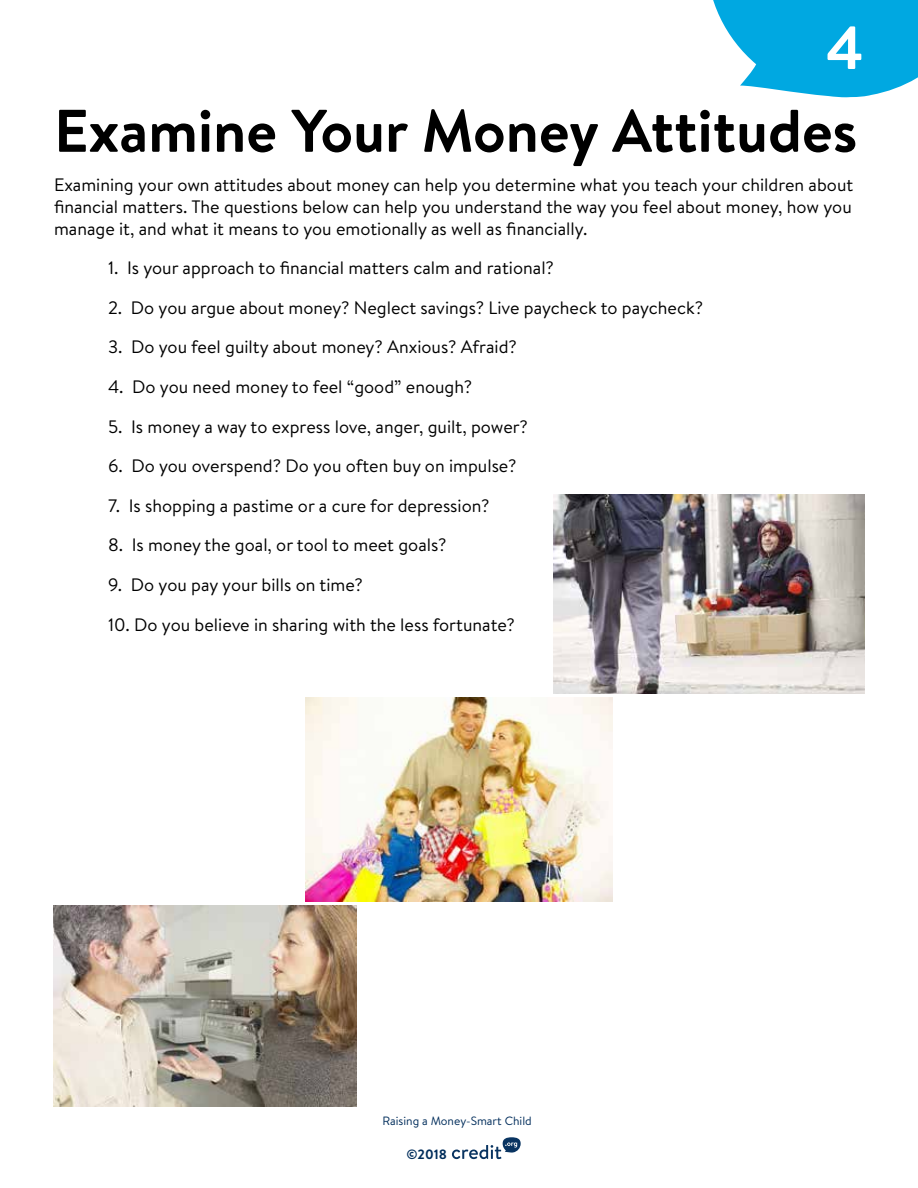
<style>
.page{position:relative;width:918px;height:1188px;background:#fff}
.page>*{position:absolute;margin:0;border:0;box-sizing:border-box;transform-origin:0 0}
.t1{font:700 60px "Brandon Text";color:#000}
.t2{font:700 60px "Brandon Text";color:#fff}
.t3{font:18px/21.6px "Brandon Text";color:#000;text-align:justify}
.t4{font:700 13.5px "Brandon Text";color:#002d5b}
.t5{font:12px "Brandon Text";color:#002d5b}
</style>
<div class="page">
<svg style="left:713px;top:0;width:205px;height:97px"></svg>
<svg style="left:452px;top:1137px;width:69px;height:22px"></svg>
<img style="left:553px;top:494px;width:311px;height:200px">
<img style="left:54px;top:906px;width:302px;height:201px">
<img style="left:306px;top:698px;width:306px;height:204px">
<h1 class="t2" style="left:826px;top:6px;width:40px">4</h1>
<h1 class="t1" style="left:54px;top:89px;width:805px">Examine Your Money Attitudes</h1>
<p class="t3" style="left:54px;top:174px;width:801px">Examining your own attitudes about money can help you determine what you teach your children about financial matters. The questions below can help you understand the way you feel about money, how you manage it, and what it means to you emotionally as well as financially.</p>
<p class="t3" style="left:108px;top:257px;width:448px">1. Is your approach to financial matters calm and rational?</p>
<p class="t3" style="left:108px;top:296px;width:597px">2. Do you argue about money? Neglect savings? Live paycheck to paycheck?</p>
<p class="t3" style="left:108px;top:336px;width:410px">3. Do you feel guilty about money? Anxious? Afraid?</p>
<p class="t3" style="left:108px;top:375px;width:366px">4. Do you need money to feel “good” enough?</p>
<p class="t3" style="left:108px;top:415px;width:422px">5. Is money a way to express love, anger, guilt, power?</p>
<p class="t3" style="left:108px;top:455px;width:410px">6. Do you overspend? Do you often buy on impulse?</p>
<p class="t3" style="left:108px;top:494px;width:383px">7. Is shopping a pastime or a cure for depression?</p>
<p class="t3" style="left:108px;top:534px;width:340px">8. Is money the goal, or tool to meet goals?</p>
<p class="t3" style="left:108px;top:573px;width:256px">9. Do you pay your bills on time?</p>
<p class="t3" style="left:108px;top:613px;width:409px">10. Do you believe in sharing with the less fortunate?</p>
<p class="t5" style="left:383px;top:1112px;width:151px">Raising a Money-Smart Child</p>
<p class="t4" style="left:406px;top:1145px;width:42px">©2018</p>
</div>
